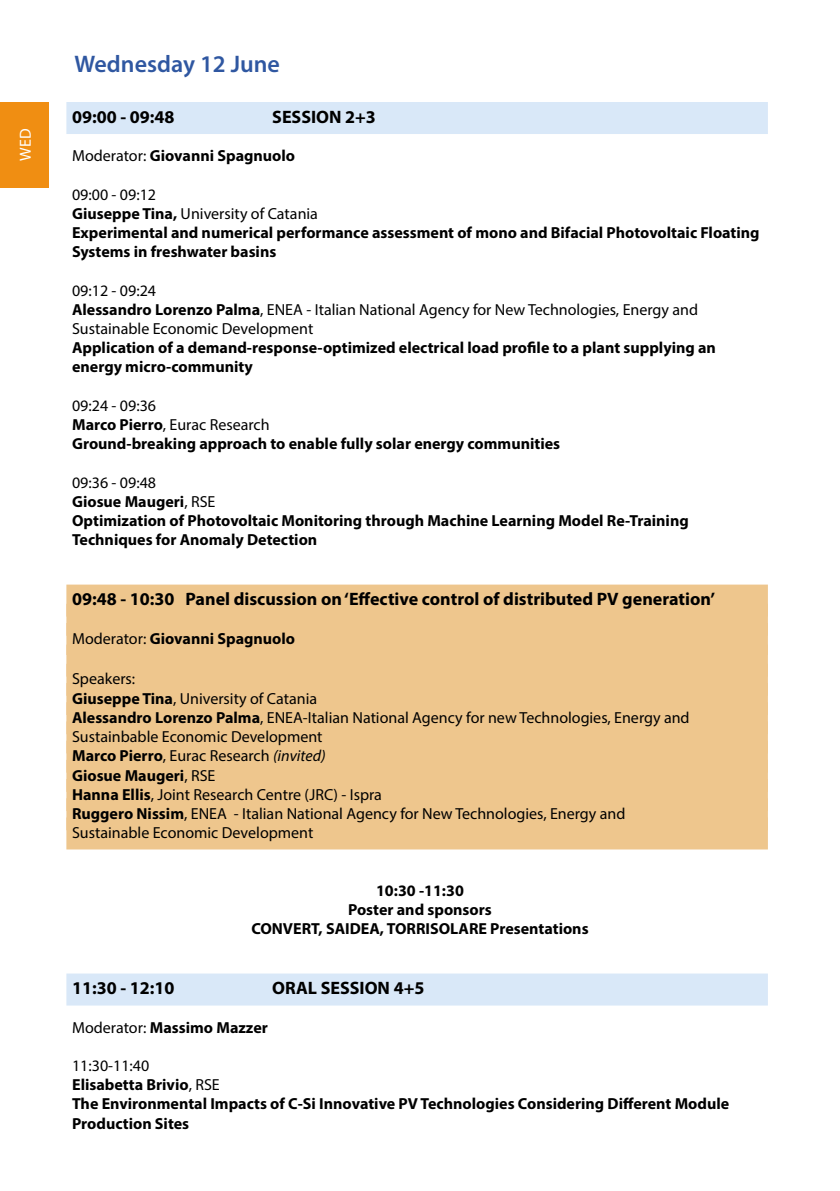
<style>
.page{position:relative;width:840px;height:1191px;background:#fff}
.page>*{position:absolute;margin:0;border:0;box-sizing:border-box;transform-origin:0 0}
.t1{font:600 24px "Myriad Pro";color:#2f57a1}
.t2{font:700 18px "Myriad Pro";color:#000}
.t3{font:700 16px/19.2px "Myriad Pro";color:#000}
.t4{font:16px/19.2px "Myriad Pro";color:#000}
.t5{font:16px "Myriad Pro";color:#fff}
.s1{font-weight:400}
.s2{font-weight:700}
.s3{font-style:italic}
</style>
<div class="page">
<div style="left:0;top:102px;width:48px;height:85px;background:#f08e12"></div>
<div style="left:66px;top:102px;width:701px;height:32px;background:#d9e8f8"></div>
<div style="left:66px;top:584px;width:701px;height:32px;background:#eec68d"></div>
<div style="left:66px;top:604px;width:701px;height:32px;background:#eec68d"></div>
<div style="left:66px;top:623px;width:701px;height:32px;background:#eec68d"></div>
<div style="left:66px;top:644px;width:701px;height:32px;background:#eec68d"></div>
<div style="left:66px;top:664px;width:701px;height:32px;background:#eec68d"></div>
<div style="left:66px;top:683px;width:701px;height:32px;background:#eec68d"></div>
<div style="left:66px;top:702px;width:701px;height:32px;background:#eec68d"></div>
<div style="left:66px;top:721px;width:701px;height:32px;background:#eec68d"></div>
<div style="left:66px;top:740px;width:701px;height:32px;background:#eec68d"></div>
<div style="left:66px;top:760px;width:701px;height:32px;background:#eec68d"></div>
<div style="left:66px;top:779px;width:701px;height:32px;background:#eec68d"></div>
<div style="left:66px;top:798px;width:701px;height:32px;background:#eec68d"></div>
<div style="left:66px;top:817px;width:701px;height:32px;background:#eec68d"></div>
<div style="left:66px;top:973px;width:701px;height:32px;background:#d9e8f8"></div>
<p class="t5" style="left:16px;top:161px;width:34px;rotate:-90deg">WED</p>
<h1 class="t1" style="left:75px;top:48px;width:207px">Wednesday 12 June</h1>
<p class="t2" style="left:72px;top:105px;width:104px">09:00 - 09:48</p>
<p class="t2" style="left:272px;top:105px;width:105px">SESSION 2+3</p>
<p class="t3" style="left:72px;top:146px;width:224px"><span class="s1">Moderator:</span> Giovanni Spagnuolo</p>
<p class="t3" style="left:72px;top:184px;width:688px"><span class="s1">09:00 - 09:12<br></span>Giuseppe Tina, <span class="s1">University of Catania<br></span>Experimental and numerical performance assessment of mono and Bifacial Photovoltaic Floating Systems in freshwater basins</p>
<p class="t4" style="left:72px;top:280px;width:627px">09:12 - 09:24<br><span class="s2">Alessandro Lorenzo Palma</span>, ENEA - Italian National Agency for New Technologies, Energy and<br>Sustainable Economic Development</p>
<p class="t3" style="left:72px;top:338px;width:645px">Application of a demand-response-optimized electrical load profile to a plant supplying an energy micro-community</p>
<p class="t3" style="left:72px;top:395px;width:489px"><span class="s1">09:24 - 09:36<br></span>Marco Pierro<span class="s1">, Eurac Research<br></span>Ground-breaking approach to enable fully solar energy communities</p>
<p class="t3" style="left:72px;top:472px;width:618px"><span class="s1">09:36 - 09:48<br></span>Giosue Maugeri<span class="s1">, RSE<br></span>Optimization of Photovoltaic Monitoring through Machine Learning Model Re-Training Techniques for Anomaly Detection</p>
<p class="t2" style="left:72px;top:587px;width:644px">09:48 - 10:30 Panel discussion on ‘Effective control of distributed PV generation’</p>
<p class="t3" style="left:72px;top:628px;width:224px"><span class="s1">Moderator:</span> Giovanni Spagnuolo</p>
<p class="t4" style="left:72px;top:669px;width:618px">Speakers:<br><span class="s2">Giuseppe Tina</span>, University of Catania<br><span class="s2">Alessandro Lorenzo Palma</span>, ENEA-Italian National Agency for new Technologies, Energy and Sustainbable Economic Development<br><span class="s2">Marco Pierro</span>, Eurac Research <span class="s3">(invited)<br></span><span class="s2">Giosue Maugeri</span>, RSE<br><span class="s2">Hanna Ellis</span>, Joint Research Centre (JRC) - Ispra<br><span class="s2">Ruggero Nissim</span>, ENEA - Italian National Agency for New Technologies, Energy and Sustainable Economic Development</p>
<p class="t3" style="left:251px;top:880px;width:338px;text-align:center">10:30 -11:30<br>Poster and sponsors<br>CONVERT, SAIDEA, TORRISOLARE Presentations</p>
<p class="t2" style="left:72px;top:976px;width:104px">11:30 - 12:10</p>
<p class="t2" style="left:272px;top:976px;width:153px">ORAL SESSION 4+5</p>
<p class="t3" style="left:72px;top:1017px;width:197px"><span class="s1">Moderator:</span> Massimo Mazzer</p>
<p class="t3" style="left:72px;top:1055px;width:658px"><span class="s1">11:30-11:40<br></span>Elisabetta Brivio<span class="s1">, RSE<br></span>The Environmental Impacts of C-Si Innovative PV Technologies Considering Different Module Production Sites</p>
</div>
